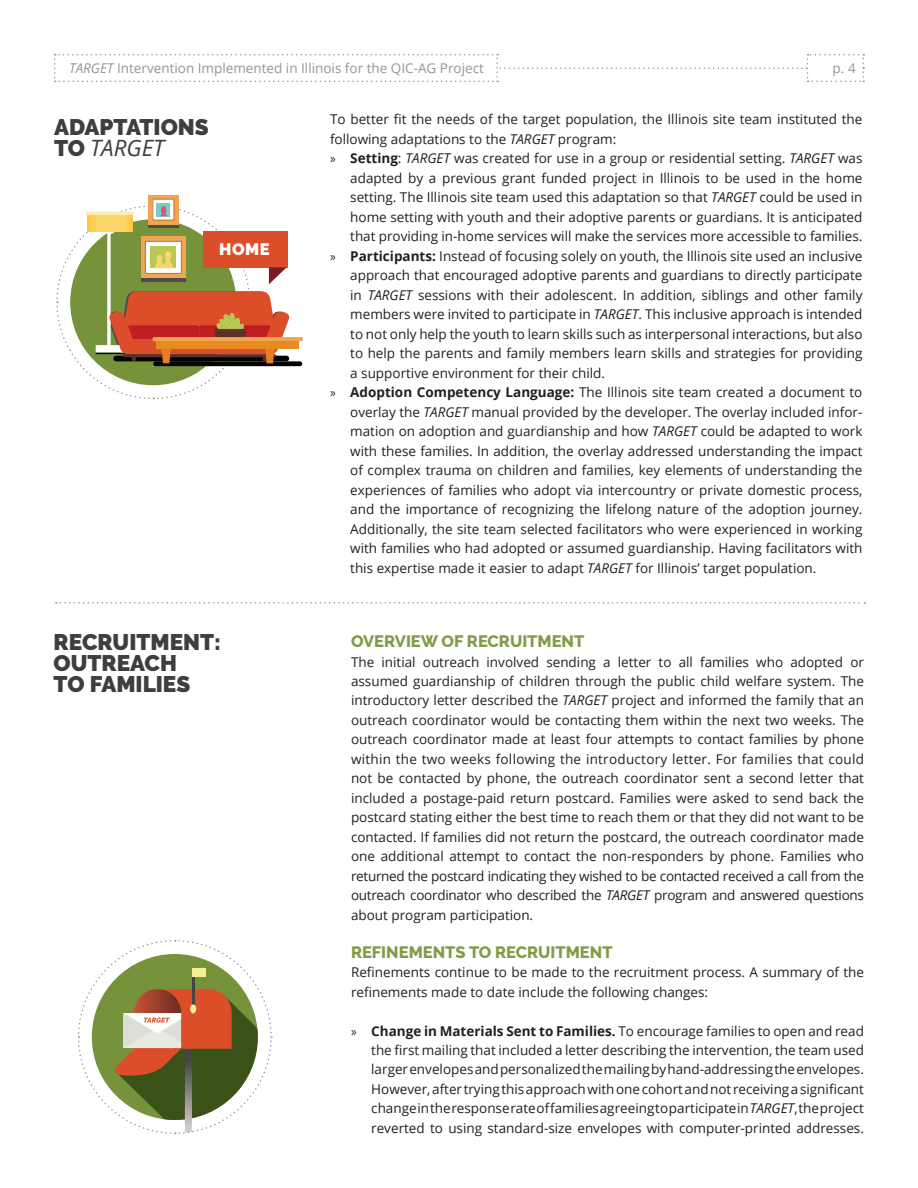
<style>
.page{position:relative;width:918px;height:1188px;background:#fff}
.page>*{position:absolute;margin:0;border:0;box-sizing:border-box;transform-origin:0 0}
.t1{font:900 22.5px/21px "Raleway";color:#3e3e3f}
.t2{font:italic 22.5px "Open Sans";color:#3e3e3f}
.t3{font:800 16.5px "Raleway";color:#839b49}
.t4{font:900 16.5px "Raleway";color:#fff}
.t5{font:13.5px/19.5px "Open Sans";color:#231f20;text-align:justify}
.t6{font:13.5px "Open Sans";color:#939598}
.s1{font-style:italic}
.s2{font-family:"Myriad Pro"}
.s3{font-weight:700}
.s4{font-family:"Raleway";font-weight:900;font-style:normal}
</style>
<div class="page">
<svg style="left:54px;top:54px;width:810px;height:28px"></svg>
<svg style="left:56px;top:602px;width:809px;height:2px"></svg>
<div style="left:153px;top:361px;width:149px;height:5px;background:#040503;border-radius:2px"></div>
<svg style="left:153px;top:337px;width:150px;height:4px"></svg>
<div style="left:157px;top:341px;width:142px;height:8px;background:#e88922"></div>
<div style="left:148px;top:195px;width:30px;height:30px;background:linear-gradient(to right,#eda651,#eda651)"></div>
<svg style="left:56px;top:199px;width:234px;height:201px"></svg>
<svg style="left:78px;top:940px;width:195px;height:194px"></svg>
<p class="t6" style="left:69px;top:59px;width:416px"><span class="s1">TARGET</span> Intervention Implemented in Illinois for the QIC-AG Project</p>
<p class="t6" style="left:833px;top:59px;width:25px">p. 4</p>
<p class="t5" style="left:330px;top:109px;width:534px">To better fit the needs of the target population, the Illinois site team instituted the</p>
<p class="t5" style="left:330px;top:129px;width:288px">following adaptations to the <span class="s1">TARGET</span> program:</p>
<p class="t5" style="left:330px;top:148px;width:534px"><span class="s2">»</span> <span class="s3">Setting</span>: <span class="s1">TARGET</span> was created for use in a group or residential setting. <span class="s1">TARGET</span> was</p>
<p class="t5" style="left:350px;top:168px;width:514px">adapted by a previous grant funded project in Illinois to be used in the home</p>
<p class="t5" style="left:350px;top:187px;width:514px">setting. The Illinois site team used this adaptation so that <span class="s1">TARGET</span> could be used in</p>
<p class="t5" style="left:350px;top:207px;width:514px">home setting with youth and their adoptive parents or guardians. It is anticipated</p>
<p class="t5" style="left:350px;top:226px;width:514px">that providing in-home services will make the services more accessible to families.</p>
<p class="t5" style="left:330px;top:246px;width:534px"><span class="s2">»</span> <span class="s3">Participants:</span> Instead of focusing solely on youth, the Illinois site used an inclusive</p>
<p class="t5" style="left:350px;top:265px;width:514px">approach that encouraged adoptive parents and guardians to directly participate</p>
<p class="t5" style="left:350px;top:285px;width:514px">in <span class="s1">TARGET</span> sessions with their adolescent. In addition, siblings and other family</p>
<p class="t5" style="left:350px;top:304px;width:514px">members were invited to participate in <span class="s1">TARGET</span>. This inclusive approach is intended</p>
<p class="t5" style="left:350px;top:324px;width:514px">to not only help the youth to learn skills such as interpersonal interactions, but also</p>
<p class="t5" style="left:350px;top:343px;width:514px">to help the parents and family members learn skills and strategies for providing</p>
<p class="t5" style="left:350px;top:363px;width:256px">a supportive environment for their child.</p>
<p class="t5" style="left:330px;top:382px;width:534px"><span class="s2">»</span> <span class="s3">Adoption Competency Language:</span> The Illinois site team created a document to</p>
<p class="t5" style="left:350px;top:402px;width:514px">overlay the <span class="s1">TARGET</span> manual provided by the developer. The overlay included infor-</p>
<p class="t5" style="left:350px;top:421px;width:514px">mation on adoption and guardianship and how <span class="s1">TARGET</span> could be adapted to work</p>
<p class="t5" style="left:350px;top:441px;width:514px">with these families. In addition, the overlay addressed understanding the impact</p>
<p class="t5" style="left:350px;top:460px;width:514px">of complex trauma on children and families, key elements of understanding the</p>
<p class="t5" style="left:350px;top:480px;width:514px">experiences of families who adopt via intercountry or private domestic process,</p>
<p class="t5" style="left:350px;top:499px;width:514px">and the importance of recognizing the lifelong nature of the adoption journey.</p>
<p class="t5" style="left:350px;top:519px;width:514px">Additionally, the site team selected facilitators who were experienced in working</p>
<p class="t5" style="left:350px;top:538px;width:514px">with families who had adopted or assumed guardianship. Having facilitators with</p>
<p class="t5" style="left:350px;top:558px;width:468px">this expertise made it easier to adapt <span class="s1">TARGET</span> for Illinois’ target population.</p>
<h1 class="t1" style="left:54px;top:117px;width:156px">ADAPTATIONS</h1>
<h1 class="t2" style="left:54px;top:132px;width:112px"><span class="s4">TO</span> TARGET</h1>
<p class="t4" style="left:219px;top:240px;width:52px">HOME</p>
<h1 class="t1" style="left:54px;top:631px;width:169px">RECRUITMENT:<br>OUTREACH<br>TO FAMILIES</h1>
<p class="t3" style="left:351px;top:632px;width:235px">OVERVIEW OF RECRUITMENT</p>
<p class="t5" style="left:351px;top:652px;width:515px">The initial outreach involved sending a letter to all families who adopted or assumed guardianship of children through the public child welfare system. The introductory letter described the <span class="s1">TARGET</span> project and informed the family that an outreach coordinator would be contacting them within the next two weeks. The outreach coordinator made at least four attempts to contact families by phone within the two weeks following the introductory letter. For families that could not be contacted by phone, the outreach coordinator sent a second letter that included a postage-paid return postcard. Families were asked to send back the postcard stating either the best time to reach them or that they did not want to be contacted. If families did not return the postcard, the outreach coordinator made one additional attempt to contact the non-responders by phone. Families who returned the postcard indicating they wished to be contacted received a call from the outreach coordinator who described the <span class="s1">TARGET</span> program and answered questions about program participation.</p>
<p class="t3" style="left:351px;top:942px;width:263px">REFINEMENTS TO RECRUITMENT</p>
<p class="t5" style="left:351px;top:962px;width:515px">Refinements continue to be made to the recruitment process. A summary of the refinements made to date include the following changes:</p>
<p class="t5" style="left:371px;top:1021px;width:494px;text-indent:-20px"><span class="s2">»</span> <span class="s3">Change in Materials Sent to Families.</span> To encourage families to open and read the first mailing that included a letter describing the intervention, the team used larger envelopes and personalized the mailing by hand-addressing the envelopes.<br>However, after trying this approach with one cohort and not receiving a significant change in the response rate of families agreeing to participate in <span class="s1">TARGET</span>, the project reverted to using standard-size envelopes with computer-printed addresses.</p>
</div>
